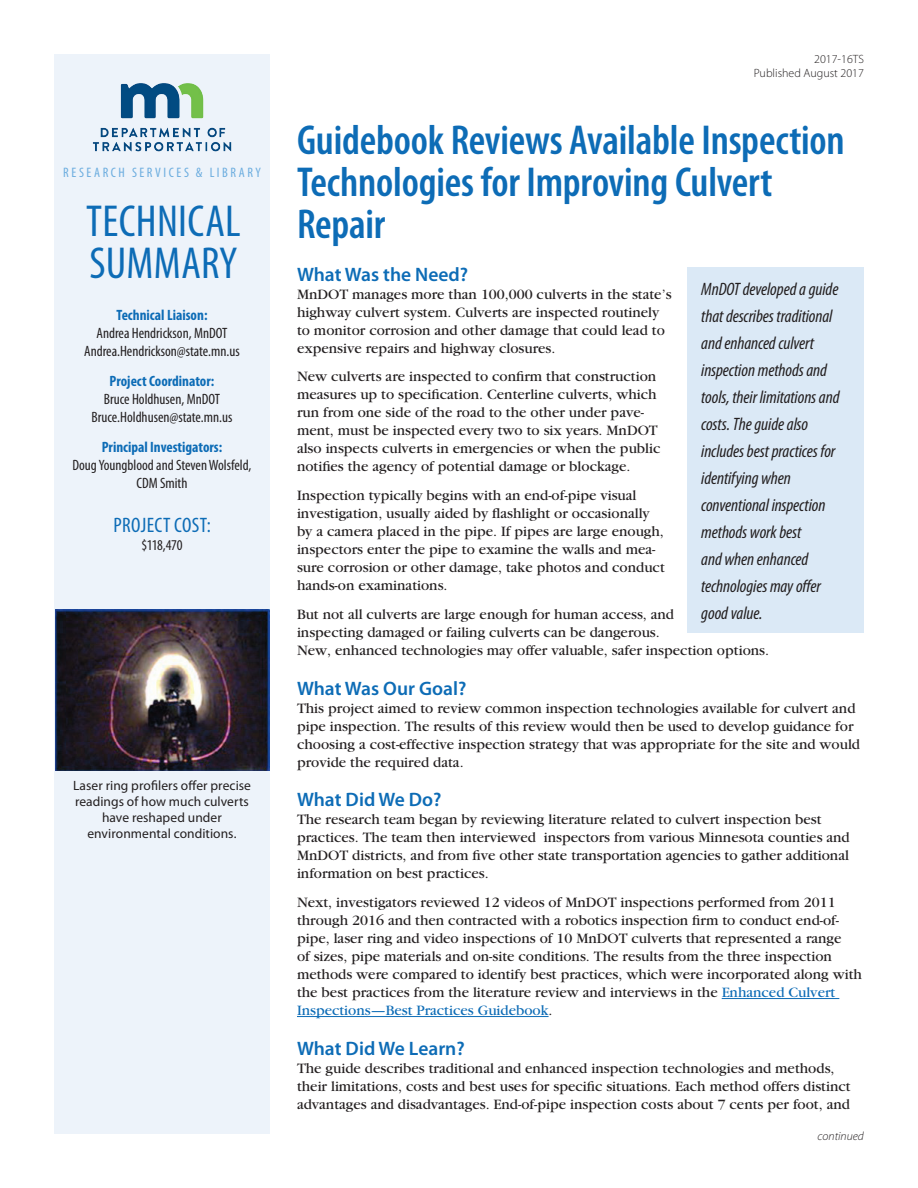
<style>
.page{position:relative;width:918px;height:1188px;background:#fff}
.page>*{position:absolute;margin:0;border:0;box-sizing:border-box;transform-origin:0 0}
.t1{font:condensed 45px "Myriad Pro";letter-spacing:.005em;color:#0d6cb6}
.t2{font:600 condensed 42px/42px "Myriad Pro";letter-spacing:-.005em;color:#0d6cb6}
.Project_Cost__blue{font:condensed 21px "Myriad Pro";letter-spacing:.02em;color:#0d6cb6}
.Subhead{font:600 19.5px "Myriad Pro";color:#0d6cb6}
.Quote_Blue_Ital{font:italic condensed 18px/27px "Myriad Pro";letter-spacing:-.005em;color:#231f20}
.Bullet_points_-_last{font:15px/18px "Garamond";color:#231f20}
.Sidebar_page_1_name{font:condensed 15px/18px "Myriad Pro";color:#231f20;text-align:center}
.Sidebar_page_1_blue{font:700 condensed 15px "Myriad Pro";color:#0d6cb6}
.t3{font:condensed 13.8px "Myriad Pro";letter-spacing:.185em;color:#6caddf}
.Caption_centered{font:13.5px/16.2px "Myriad Pro";letter-spacing:.005em;color:#231f20;text-align:center}
.Upper_right_page_1_t{font:300 12px/13.5px "Myriad Pro";color:#231f20;text-align:right}
.t4{font:italic 300 12px "Myriad Pro";color:#231f20}
.s1{color:#0d6cb6}
</style>
<div class="page">
<div style="left:54px;top:54px;width:216px;height:1080px;background:#edf3fa"></div>
<hr style="left:722px;top:998px;width:117px;height:1px;background:#0d6cb6">
<hr style="left:297px;top:1016px;width:252px;height:1px;background:#0d6cb6">
<img style="left:56px;top:610px;width:214px;height:161px">
<div style="left:688px;top:268px;width:176px;height:365px;background:#dbe9f6"></div>
<img style="left:92px;top:83px;width:140px;height:69px">
<p class="t3" style="left:63px;top:164px;width:199px">RESEARCH SERVICES &amp; LIBRARY</p>
<p class="t1" style="left:86px;top:194px;width:156px">TECHNICAL</p>
<p class="t1" style="left:90px;top:236px;width:149px">SUMMARY</p>
<p class="Sidebar_page_1_blue" style="left:117px;top:306px;width:92px">Technical Liaison:</p>
<p class="Sidebar_page_1_name" style="left:97px;top:324px;width:132px">Andrea Hendrickson, MnDOT</p>
<p class="Sidebar_page_1_name" style="left:84px;top:342px;width:157px">Andrea.Hendrickson@state.mn.us</p>
<p class="Sidebar_page_1_blue" style="left:110px;top:372px;width:106px">Project Coordinator:</p>
<p class="Sidebar_page_1_name" style="left:104px;top:390px;width:118px">Bruce Holdhusen, MnDOT</p>
<p class="Sidebar_page_1_name" style="left:92px;top:408px;width:142px">Bruce.Holdhusen@state.mn.us</p>
<p class="Sidebar_page_1_blue" style="left:102px;top:438px;width:122px">Principal Investigators:</p>
<p class="Sidebar_page_1_name" style="left:72px;top:456px;width:181px">Doug Youngblood and Steven Wolsfeld,<br>CDM Smith</p>
<p class="Project_Cost__blue" style="left:113px;top:512px;width:99px">PROJECT COST:</p>
<p class="Sidebar_page_1_name" style="left:141px;top:535px;width:43px">$118,470</p>
<p class="Caption_centered" style="left:73px;top:777px;width:179px">Laser ring profilers offer precise readings of how much culverts have reshaped under environmental conditions.</p>
<p class="Upper_right_page_1_t" style="left:754px;top:52px;width:112px">2017-16TS<br>Published August 2017</p>
<p class="t2" style="left:297px;top:119px;width:549px">Guidebook Reviews Available Inspection<br>Technologies for Improving Culvert<br>Repair</p>
<p class="Subhead" style="left:297px;top:262px;width:173px">What Was the Need?</p>
<p class="Bullet_points_-_last" style="left:297px;top:285px;width:376px">MnDOT manages more than 100,000 culverts in the state’s highway culvert system. Culverts are inspected routinely to monitor corrosion and other damage that could lead to expensive repairs and highway closures.</p>
<p class="Bullet_points_-_last" style="left:297px;top:368px;width:365px">New culverts are inspected to confirm that construction measures up to specification. Centerline culverts, which run from one side of the road to the other under pave&shy;ment, must be inspected every two to six years. MnDOT also inspects culverts in emergencies or when the public notifies the agency of potential damage or blockage.</p>
<p class="Bullet_points_-_last" style="left:297px;top:487px;width:369px">Inspection typically begins with an end-of-pipe visual investigation, usually aided by flashlight or occasionally by a camera placed in the pipe. If pipes are large enough, inspectors enter the pipe to examine the walls and mea&shy;sure corrosion or other damage, take photos and conduct hands-on examinations.</p>
<p class="Bullet_points_-_last" style="left:297px;top:606px;width:474px">But not all culverts are large enough for human access, and<br>inspecting damaged or failing culverts can be dangerous.<br>New, enhanced technologies may offer valuable, safer inspection options.</p>
<p class="Subhead" style="left:297px;top:676px;width:171px">What Was Our Goal?</p>
<p class="Bullet_points_-_last" style="left:297px;top:699px;width:565px">This project aimed to review common inspection technologies available for culvert and pipe inspection. The results of this review would then be used to develop guidance for choosing a cost-effective inspection strategy that was appropriate for the site and would provide the required data.</p>
<p class="Subhead" style="left:297px;top:787px;width:146px">What Did We Do?</p>
<p class="Bullet_points_-_last" style="left:297px;top:811px;width:554px">The research team began by reviewing literature related to culvert inspection best practices. The team then interviewed inspectors from various Minnesota counties and MnDOT districts, and from five other state transportation agencies to gather additional information on best practices.</p>
<p class="Bullet_points_-_last" style="left:297px;top:894px;width:567px">Next, investigators reviewed 12 videos of MnDOT inspections performed from 2011 through 2016 and then contracted with a robotics inspection firm to conduct end-of&shy;pipe, laser ring and video inspections of 10 MnDOT culverts that represented a range<br>of sizes, pipe materials and on-site conditions. The results from the three inspection methods were compared to identify best practices, which were incorporated along with the best practices from the literature review and interviews in the <span class="s1">Enhanced Culvert Inspections—Best Practices Guidebook</span>.</p>
<p class="Subhead" style="left:297px;top:1036px;width:169px">What Did We Learn?</p>
<p class="Bullet_points_-_last" style="left:297px;top:1059px;width:555px">The guide describes traditional and enhanced inspection technologies and methods, their limitations, costs and best uses for specific situations. Each method offers distinct advantages and disadvantages. End-of-pipe inspection costs about 7 cents per foot, and</p>
<p class="Quote_Blue_Ital" style="left:701px;top:275px;width:140px">MnDOT developed a guide that describes traditional and enhanced culvert inspection methods and tools, their limitations and costs. The guide also includes best practices for identifying when conventional inspection methods work best<br>and when enhanced technologies may offer good value.</p>
<p class="t4" style="left:818px;top:1129px;width:48px">continued</p>
</div>
